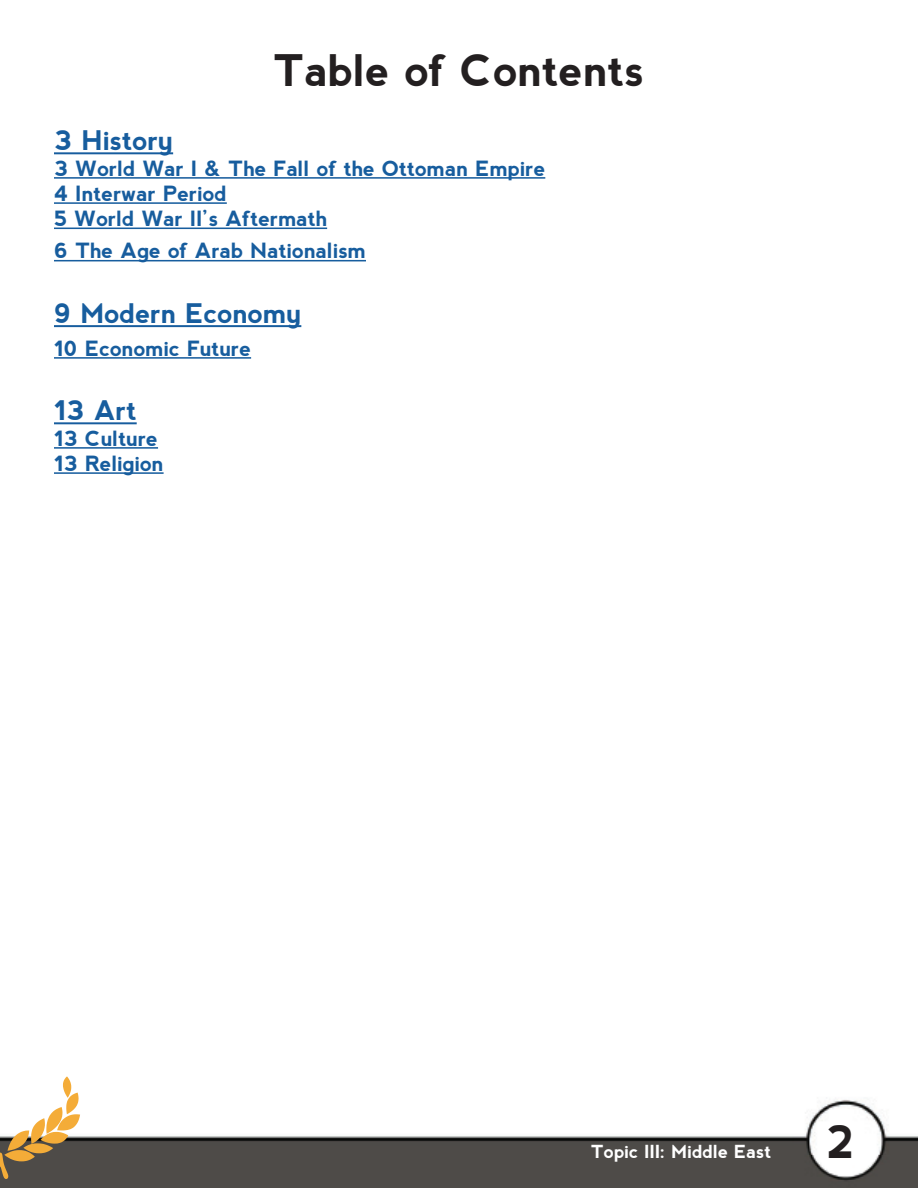
<style>
.page{position:relative;width:918px;height:1188px;background:#fff}
.page>*{position:absolute;margin:0;border:0;box-sizing:border-box;transform-origin:0 0}
.t1{font:700 45px "nevis";color:#231f20}
.t2{font:700 43.5px "nevis";color:#231f20}
.t3{font:700 27px "nevis";color:#175d9e}
.t4{font:700 21px/25.2px "nevis";color:#175d9e}
.t5{font:700 18px "nevis";color:#fff}
</style>
<div class="page">
<img style="left:1px;top:152px;width:917px;height:1036px">
<svg style="left:0;top:1076px;width:80px;height:103px"></svg>
<hr style="left:54px;top:152px;width:119px;height:2px;background:#175d9e">
<hr style="left:54px;top:177px;width:491px;height:2px;background:#175d9e">
<hr style="left:54px;top:202px;width:173px;height:2px;background:#175d9e">
<hr style="left:54px;top:228px;width:273px;height:1px;background:#175d9e">
<hr style="left:54px;top:260px;width:312px;height:1px;background:#175d9e">
<hr style="left:54px;top:325px;width:247px;height:2px;background:#175d9e">
<hr style="left:54px;top:357px;width:197px;height:2px;background:#175d9e">
<hr style="left:54px;top:422px;width:83px;height:2px;background:#175d9e">
<hr style="left:54px;top:447px;width:104px;height:2px;background:#175d9e">
<hr style="left:54px;top:472px;width:110px;height:2px;background:#175d9e">
<h2 class="t2" style="left:274px;top:45px;width:372px">Table of Contents</h2>
<p class="t3" style="left:54px;top:125px;width:121px">3 History</p>
<p class="t4" style="left:54px;top:156px;width:493px">3 World War I &amp; The Fall of the Ottoman Empire<br>4 Interwar Period<br>5 World War II’s Aftermath</p>
<p class="t4" style="left:54px;top:238px;width:314px">6 The Age of Arab Nationalism</p>
<p class="t3" style="left:54px;top:298px;width:249px">9 Modern Economy</p>
<p class="t4" style="left:54px;top:336px;width:199px">10 Economic Future</p>
<p class="t3" style="left:54px;top:395px;width:84px">13 Art</p>
<p class="t4" style="left:54px;top:426px;width:111px">13 Culture<br>13 Religion</p>
<p class="t5" style="left:591px;top:1141px;width:182px">Topic III: Middle East</p>
<h1 class="t1" style="left:827px;top:1116px;width:30px">2</h1>
</div>
